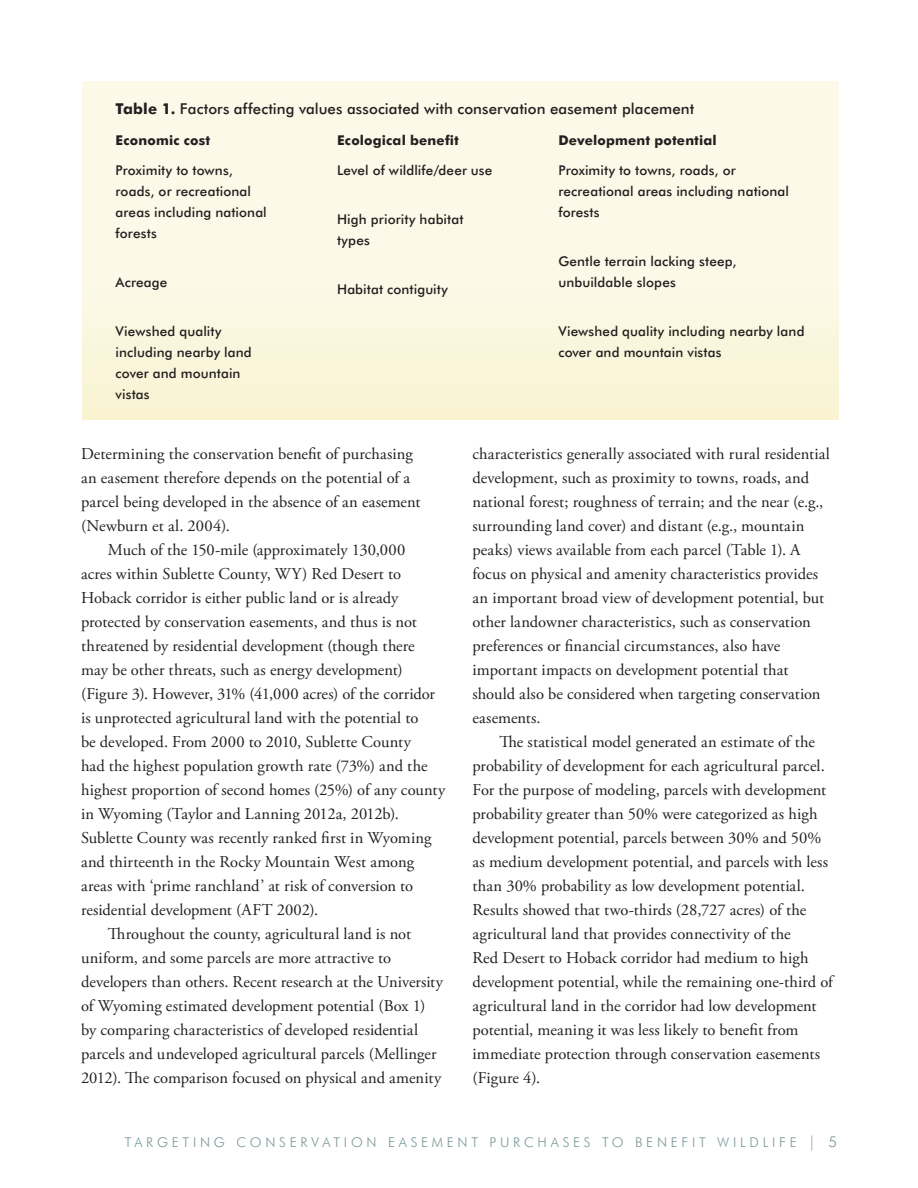
<style>
.page{position:relative;width:918px;height:1188px;background:#fff}
.page>*{position:absolute;margin:0;border:0;box-sizing:border-box;transform-origin:0 0}
.t1{font:16.5px/24px "Adobe Garamond Pro";letter-spacing:.005em;color:#231f20}
.t2{font:500 15px "Futura BT";letter-spacing:.005em;color:#231f20}
.t3{font:500 13.5px/21px "Futura BT";letter-spacing:.01em;color:#231f20}
.t4{font:300 13.5px "Futura BT";letter-spacing:.28em;color:#7a9797}
.t5{font:700 13.5px "Futura BT";letter-spacing:.01em;color:#231f20}
.s1{font-weight:700}
.s2{font-size:15px}
</style>
<div class="page">
<div style="left:83px;top:81px;width:756px;height:338px;background:linear-gradient(to bottom,#fdfaee,#faf5d9)"></div>
<p class="t2" style="left:116px;top:99px;width:580px"><span class="s1">Table 1.</span> Factors affecting values associated with conservation easement placement</p>
<p class="t5" style="left:116px;top:132px;width:96px">Economic cost</p>
<p class="t5" style="left:337px;top:132px;width:124px">Ecological benefit</p>
<p class="t5" style="left:558px;top:132px;width:160px">Development potential</p>
<p class="t3" style="left:116px;top:160px;width:153px">Proximity to towns, roads, or recreational areas including national forests</p>
<p class="t3" style="left:116px;top:272px;width:53px">Acreage</p>
<p class="t3" style="left:116px;top:320px;width:138px">Viewshed quality including nearby land cover and mountain vistas</p>
<p class="t3" style="left:337px;top:160px;width:157px">Level of wildlife/deer use</p>
<p class="t3" style="left:337px;top:209px;width:128px">High priority habitat types</p>
<p class="t3" style="left:337px;top:278px;width:112px">Habitat contiguity</p>
<p class="t3" style="left:558px;top:160px;width:232px">Proximity to towns, roads, or recreational areas including national forests</p>
<p class="t3" style="left:558px;top:251px;width:180px">Gentle terrain lacking steep, unbuildable slopes</p>
<p class="t3" style="left:558px;top:320px;width:248px">Viewshed quality including nearby land cover and mountain vistas</p>
<p class="t1" style="left:81px;top:442px;width:341px">Determining the conservation benefit of purchasing an easement therefore depends on the potential of a parcel being developed in the absence of an easement (Newburn et al. 2004).</p>
<p class="t1" style="left:108px;top:538px;width:299px">Much of the 150-mile (approximately 130,000</p>
<p class="t1" style="left:81px;top:562px;width:322px">acres within Sublette County, WY) Red Desert to</p>
<p class="t1" style="left:81px;top:586px;width:319px">Hoback corridor is either public land or is already</p>
<p class="t1" style="left:81px;top:610px;width:338px">protected by conservation easements, and thus is not</p>
<p class="t1" style="left:81px;top:634px;width:335px">threatened by residential development (though there</p>
<p class="t1" style="left:81px;top:659px;width:323px">may be other threats, such as energy development)</p>
<p class="t1" style="left:81px;top:683px;width:356px">(Figure 3). However, 31% (41,000 acres) of the corridor</p>
<p class="t1" style="left:81px;top:707px;width:339px">is unprotected agricultural land with the potential to</p>
<p class="t1" style="left:81px;top:731px;width:331px">be developed. From 2000 to 2010, Sublette County</p>
<p class="t1" style="left:81px;top:755px;width:348px">had the highest population growth rate (73%) and the</p>
<p class="t1" style="left:81px;top:779px;width:366px">highest proportion of second homes (25%) of any county</p>
<p class="t1" style="left:81px;top:803px;width:319px">in Wyoming (Taylor and Lanning 2012a, 2012b).</p>
<p class="t1" style="left:81px;top:827px;width:352px">Sublette County was recently ranked first in Wyoming</p>
<p class="t1" style="left:81px;top:851px;width:335px">and thirteenth in the Rocky Mountain West among</p>
<p class="t1" style="left:81px;top:875px;width:334px">areas with ‘prime ranchland’ at risk of conversion to</p>
<p class="t1" style="left:81px;top:899px;width:239px">residential development (AFT 2002).</p>
<p class="t1" style="left:108px;top:923px;width:305px">Throughout the county, agricultural land is not</p>
<p class="t1" style="left:81px;top:947px;width:312px">uniform, and some parcels are more attractive to</p>
<p class="t1" style="left:81px;top:971px;width:364px">developers than others. Recent research at the University</p>
<p class="t1" style="left:81px;top:995px;width:346px">of Wyoming estimated development potential (Box 1)</p>
<p class="t1" style="left:81px;top:1019px;width:339px">by comparing characteristics of developed residential</p>
<p class="t1" style="left:81px;top:1043px;width:357px">parcels and undeveloped agricultural parcels (Mellinger</p>
<p class="t1" style="left:81px;top:1067px;width:362px">2012). The comparison focused on physical and amenity</p>
<p class="t1" style="left:472px;top:443px;width:359px">characteristics generally associated with rural residential development, such as proximity to towns, roads, and national forest; roughness of terrain; and the near (e.g., surrounding land cover) and distant (e.g., mountain peaks) views available from each parcel (Table 1). A focus on physical and amenity characteristics provides an important broad view of development potential, but other landowner characteristics, such as conservation preferences or financial circumstances, also have important impacts on development potential that should also be considered when targeting conservation easements.</p>
<p class="t1" style="left:472px;top:731px;width:362px;text-indent:27px">The statistical model generated an estimate of the probability of development for each agricultural parcel.<br>For the purpose of modeling, parcels with development probability greater than 50% were categorized as high development potential, parcels between 30% and 50% as medium development potential, and parcels with less than 30% probability as low development potential.<br>Results showed that two-thirds (28,727 acres) of the agricultural land that provides connectivity of the<br>Red Desert to Hoback corridor had medium to high development potential, while the remaining one-third of agricultural land in the corridor had low development potential, meaning it was less likely to benefit from immediate protection through conservation easements (Figure 4).</p>
<p class="t4" style="left:125px;top:1134px;width:714px">TARGETING CONSERVATION EASEMENT PURCHASES TO BENEFIT WILDLIFE <span class="s2">| 5</span></p>
</div>
